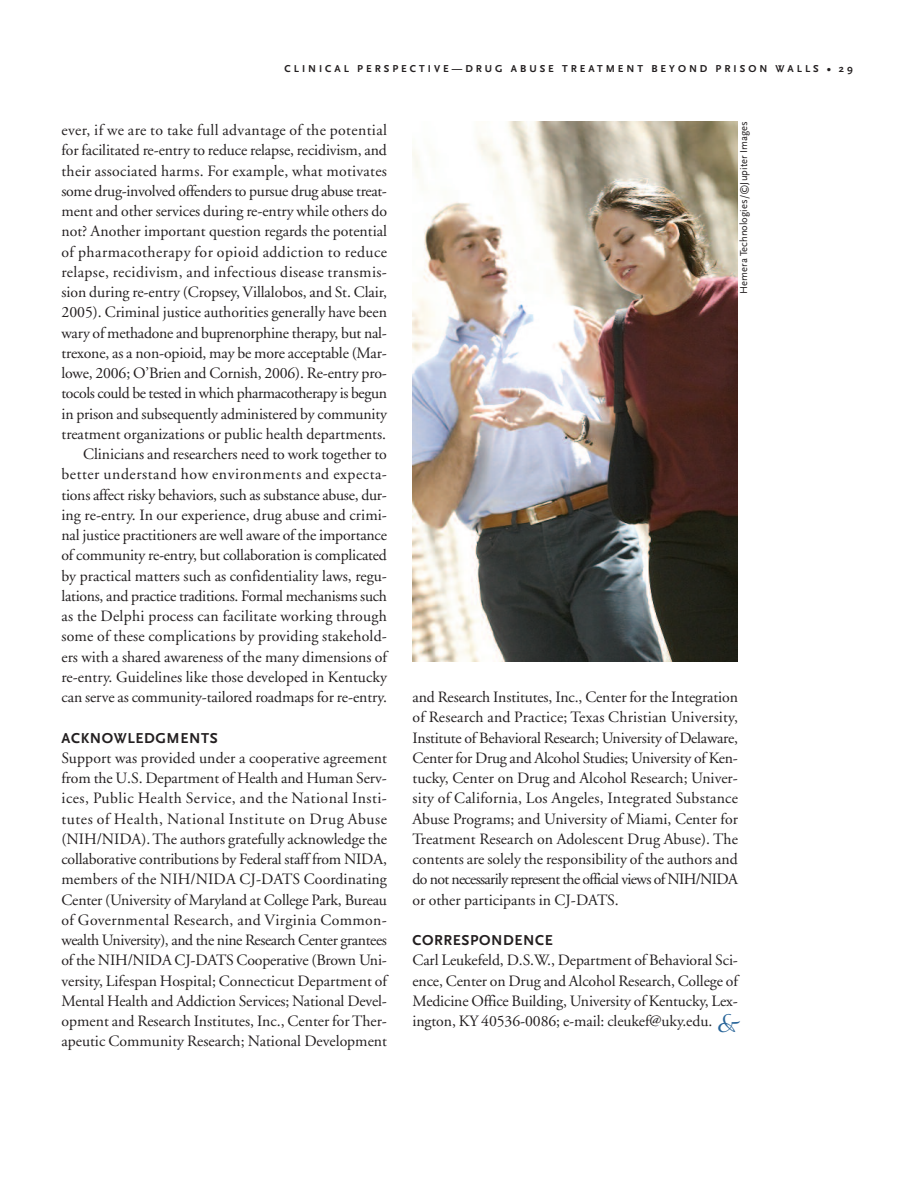
<style>
.page{position:relative;width:918px;height:1188px;background:#fff}
.page>*{position:absolute;margin:0;border:0;box-sizing:border-box;transform-origin:0 0}
.t1{font:15.75px/20.2px "Adobe Garamond";letter-spacing:-.005em;color:#231f20;text-align:justify}
.t2{font:700 15px "Scala Sans";letter-spacing:.04em;color:#231f20}
.t3{font:700 10.5px "Scala Sans";letter-spacing:.285em;color:#231f20}
.t4{font:10.5px "Scala Sans";color:#231f20}
.s1{font-family:"Amazone BT";font-size:30px;color:#296599}
</style>
<div class="page">
<img style="left:412px;top:122px;width:326px;height:540px">
<p class="t3" style="left:284px;top:62px;width:570px">CLINICAL PERSPECTIVE—DRUG ABUSE TREATMENT BEYOND PRISON WALLS • 29</p>
<p class="t1" style="left:62px;top:121px;width:327px;text-align:right">ever, if we are to take full advantage of the potential for facilitated re-entry to reduce relapse, recidivism, and their associated harms. For example, what motivates some drug-involved offenders to pursue drug abuse treat&shy;ment and other services during re-entry while others do not? Another important question regards the potential of pharmacotherapy for opioid addiction to reduce relapse, recidivism, and infectious disease transmis&shy;sion during re-entry (Cropsey, Villalobos, and St. Clair, 2005). Criminal justice authorities generally have been wary of methadone and buprenorphine therapy, but nal&shy;trexone, as a non-opioid, may be more acceptable (Mar&shy;lowe, 2006; O’Brien and Cornish, 2006). Re-entry pro&shy;tocols could be tested in which pharmacotherapy is begun in prison and subsequently administered by community treatment organizations or public health departments.<br>Clinicians and researchers need to work together to better understand how environments and expecta&shy;tions affect risky behaviors, such as substance abuse, dur&shy;ing re-entry. In our experience, drug abuse and crimi&shy;nal justice practitioners are well aware of the importance of community re-entry, but collaboration is complicated by practical matters such as confidentiality laws, regu&shy;lations, and practice traditions. Formal mechanisms such as the Delphi process can facilitate working through some of these complications by providing stakehold&shy;ers with a shared awareness of the many dimensions of re-entry. Guidelines like those developed in Kentucky can serve as community-tailored roadmaps for re-entry.</p>
<h1 class="t2" style="left:62px;top:729px;width:158px">ACKNOWLEDGMENTS</h1>
<p class="t1" style="left:62px;top:749px;width:327px">Support was provided under a cooperative agreement from the U.S. Department of Health and Human Serv&shy;ices, Public Health Service, and the National Insti&shy;tutes of Health, National Institute on Drug Abuse (NIH/NIDA). The authors gratefully acknowledge the collaborative contributions by Federal staff from NIDA, members of the NIH/NIDA CJ-DATS Coordinating Center (University of Maryland at College Park, Bureau of Governmental Research, and Virginia Common&shy;wealth University), and the nine Research Center grantees of the NIH/NIDA CJ-DATS Cooperative (Brown Uni&shy;versity, Lifespan Hospital; Connecticut Department of Mental Health and Addiction Services; National Devel&shy;opment and Research Institutes, Inc., Center for Ther&shy;apeutic Community Research; National Development</p>
<p class="t4" style="left:738px;top:294px;width:174px;rotate:-90deg">Hemera Technologies/©Jupiter Images</p>
<p class="t1" style="left:413px;top:688px;width:327px">and Research Institutes, Inc., Center for the Integration of Research and Practice; Texas Christian University, Institute of Behavioral Research; University of Delaware, Center for Drug and Alcohol Studies; University of Ken&shy;tucky, Center on Drug and Alcohol Research; Univer&shy;sity of California, Los Angeles, Integrated Substance Abuse Programs; and University of Miami, Center for Treatment Research on Adolescent Drug Abuse). The contents are solely the responsibility of the authors and do not necessarily represent the official views of NIH/NIDA or other participants in CJ-DATS.</p>
<h1 class="t2" style="left:412px;top:931px;width:142px">CORRESPONDENCE</h1>
<p class="t1" style="left:412px;top:952px;width:327px">Carl Leukefeld, D.S.W., Department of Behavioral Sci&shy;ence, Center on Drug and Alcohol Research, College of Medicine Office Building, University of Kentucky, Lex&shy;ington, KY 40536-0086; e-mail: cleukef@uky.edu. <span class="s1">&amp;</span></p>
</div>
